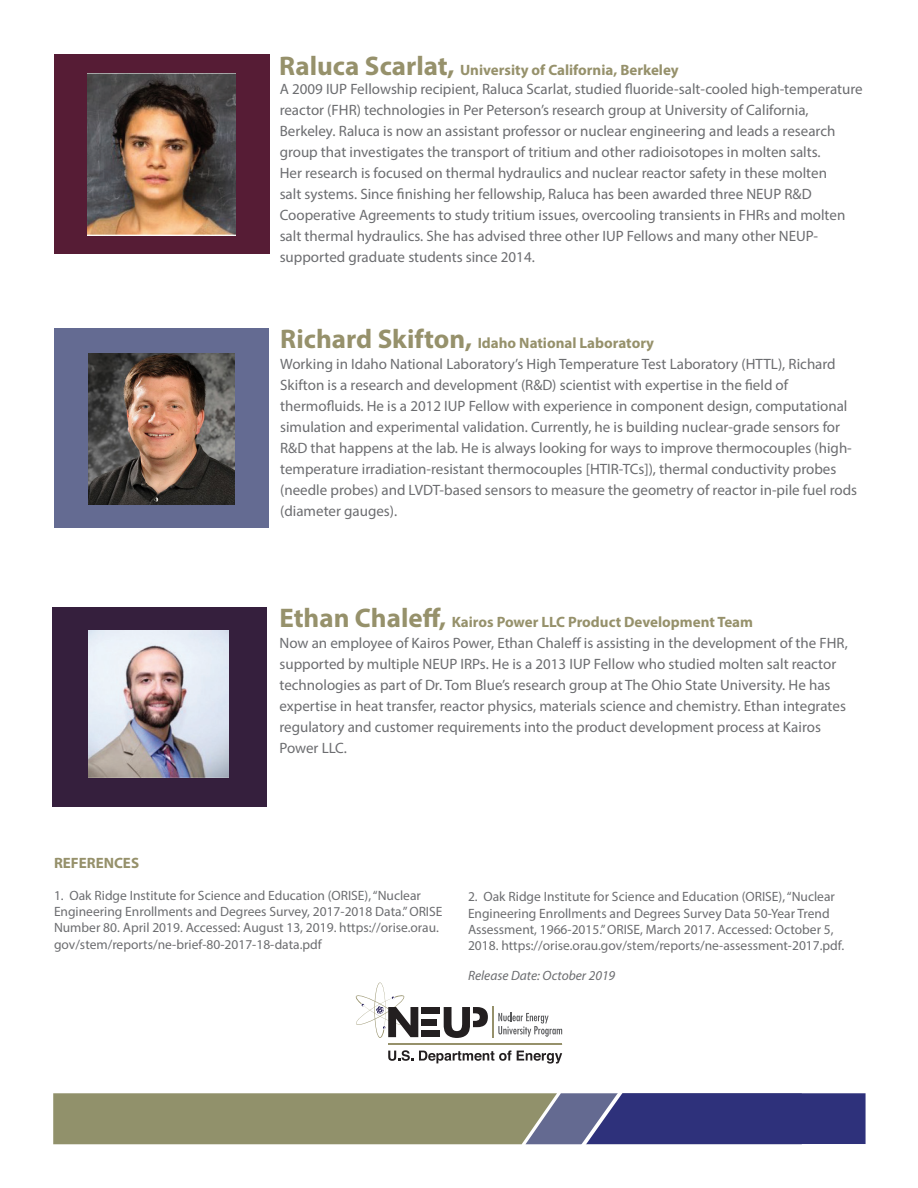
<style>
.page{position:relative;width:918px;height:1188px;background:#fff}
.page>*{position:absolute;margin:0;border:0;box-sizing:border-box;transform-origin:0 0}
.t1{font:15px/21px "Myriad Pro";color:#6c6d70}
.t2{font:700 15px "Myriad Pro";color:#96916b}
.t3{font:13.5px/16.2px "Myriad Pro";color:#6c6d70}
.t4{font:italic 13.5px "Myriad Pro";color:#6c6d70}
.s1{font-size:27px}
</style>
<div class="page">
<hr style="left:492px;top:1007px;width:1px;height:31px;background:#96916b">
<hr style="left:388px;top:1044px;width:174px;height:1px;background:#96916b">
<svg style="left:498px;top:1012px;width:64px;height:25px"></svg>
<svg style="left:388px;top:1050px;width:25px;height:11px"></svg>
<svg style="left:419px;top:1050px;width:92px;height:13px"></svg>
<svg style="left:517px;top:1051px;width:45px;height:13px"></svg>
<svg style="left:355px;top:983px;width:63px;height:55px"></svg>
<div style="left:422px;top:1007px;width:18px;height:7px;background:#231f20"></div>
<div style="left:422px;top:1031px;width:18px;height:6px;background:#231f20"></div>
<div style="left:422px;top:1019px;width:15px;height:6px;background:#231f20"></div>
<svg style="left:444px;top:1007px;width:44px;height:31px"></svg>
<svg style="left:53px;top:1093px;width:813px;height:52px;background:#727377"></svg>
<div style="left:52px;top:607px;width:215px;height:200px;background:#351f3d"></div>
<div style="left:54px;top:328px;width:215px;height:200px;background:#646b92"></div>
<div style="left:54px;top:55px;width:216px;height:199px;background:#561c35"></div>
<img style="left:88px;top:74px;width:147px;height:161px">
<img style="left:89px;top:631px;width:139px;height:147px">
<img style="left:89px;top:354px;width:145px;height:150px">
<p class="t2" style="left:279px;top:60px;width:401px"><span class="s1">Raluca Scarlat,</span> University of California, Berkeley</p>
<p class="t1" style="left:280px;top:79px;width:585px">A 2009 IUP Fellowship recipient, Raluca Scarlat, studied fluoride-salt-cooled high-temperature reactor (FHR) technologies in Per Peterson’s research group at University of California, Berkeley. Raluca is now an assistant professor or nuclear engineering and leads a research group that investigates the transport of tritium and other radioisotopes in molten salts.<br>Her research is focused on thermal hydraulics and nuclear reactor safety in these molten<br>salt systems. Since finishing her fellowship, Raluca has been awarded three NEUP R&amp;D Cooperative Agreements to study tritium issues, overcooling transients in FHRs and molten salt thermal hydraulics. She has advised three other IUP Fellows and many other NEUP&shy;supported graduate students since 2014.</p>
<p class="t2" style="left:280px;top:333px;width:375px"><span class="s1">Richard Skifton,</span> Idaho National Laboratory</p>
<p class="t1" style="left:280px;top:353px;width:578px">Working in Idaho National Laboratory’s High Temperature Test Laboratory (HTTL), Richard Skifton is a research and development (R&amp;D) scientist with expertise in the field of thermofluids. He is a 2012 IUP Fellow with experience in component design, computational simulation and experimental validation. Currently, he is building nuclear-grade sensors for R&amp;D that happens at the lab. He is always looking for ways to improve thermocouples (high&shy;temperature irradiation-resistant thermocouples [HTIR-TCs]), thermal conductivity probes (needle probes) and LVDT-based sensors to measure the geometry of reactor in-pile fuel rods (diameter gauges).</p>
<p class="t2" style="left:279px;top:612px;width:475px"><span class="s1">Ethan Chaleff,</span> Kairos Power LLC Product Development Team</p>
<p class="t1" style="left:279px;top:633px;width:570px">Now an employee of Kairos Power, Ethan Chaleff is assisting in the development of the FHR, supported by multiple NEUP IRPs. He is a 2013 IUP Fellow who studied molten salt reactor technologies as part of Dr. Tom Blue’s research group at The Ohio State University. He has expertise in heat transfer, reactor physics, materials science and chemistry. Ethan integrates regulatory and customer requirements into the product development process at Kairos Power LLC.</p>
<p class="t2" style="left:54px;top:853px;width:87px">REFERENCES</p>
<p class="t3" style="left:54px;top:887px;width:390px">1. Oak Ridge Institute for Science and Education (ORISE), “Nuclear Engineering Enrollments and Degrees Survey, 2017-2018 Data.” ORISE Number 80. April 2019. Accessed: August 13, 2019. https://orise.orau. gov/stem/reports/ne-brief-80-2017-18-data.pdf</p>
<p class="t3" style="left:468px;top:888px;width:378px">2. Oak Ridge Institute for Science and Education (ORISE), “Nuclear Engineering Enrollments and Degrees Survey Data 50-Year Trend Assessment, 1966-2015.” ORISE, March 2017. Accessed: October 5, 2018. https://orise.orau.gov/stem/reports/ne-assessment-2017.pdf.</p>
<p class="t4" style="left:468px;top:967px;width:149px">Release Date: October 2019</p>
</div>
